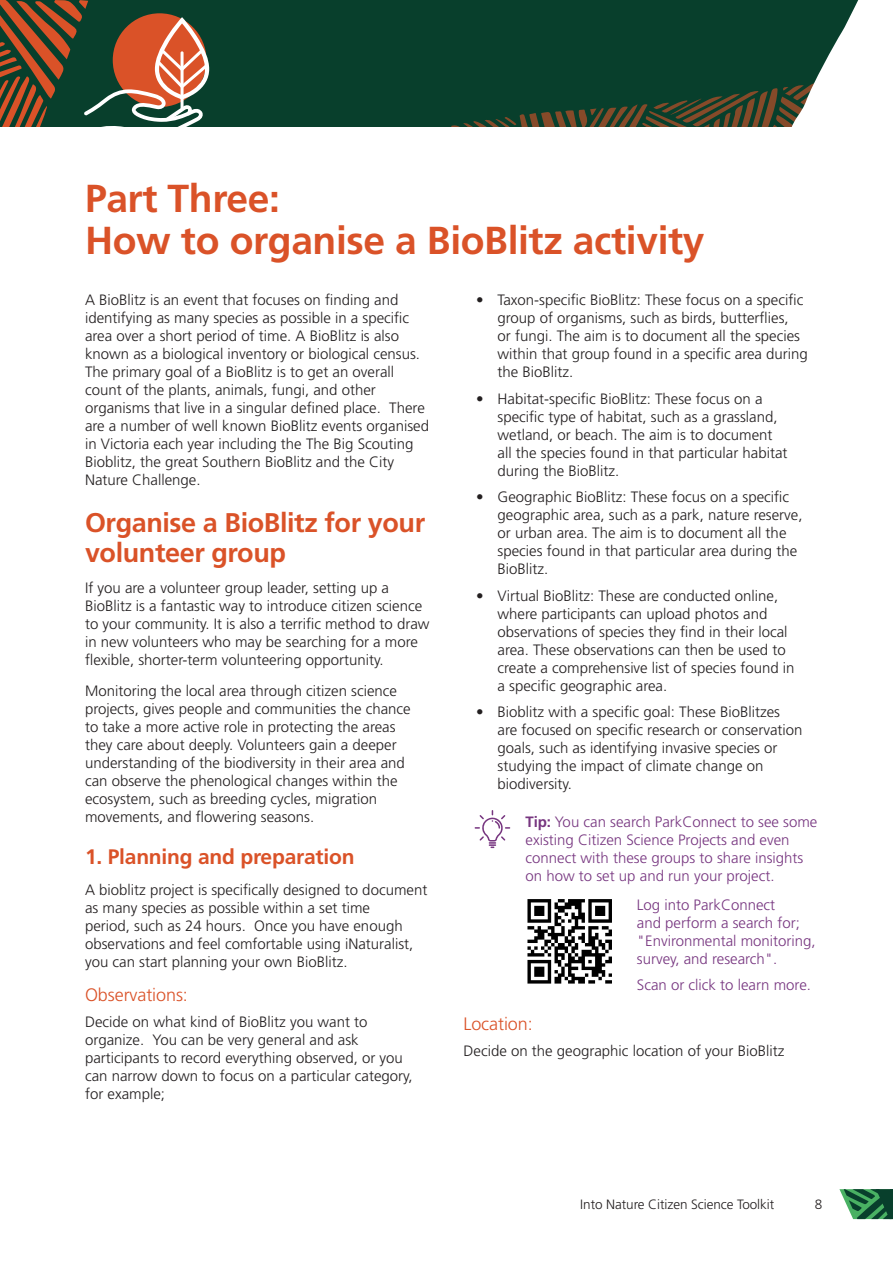
<style>
.page{position:relative;width:893px;height:1263px;background:#fff}
.page>*{position:absolute;margin:0;border:0;box-sizing:border-box;transform-origin:0 0}
.t1{font:700 39px/42px "Frutiger LT Std";letter-spacing:-.01em;color:#da5228}
.t2{font:700 27px/30px "Frutiger LT Std";letter-spacing:-.015em;color:#da5228}
.t3{font:700 21px "Frutiger LT Std";letter-spacing:-.01em;color:#da5228}
.t4{font:300 18px "Frutiger LT Std";letter-spacing:-.005em;color:#da5228}
.Body_copy{font:300 15px/18px "Frutiger LT Std";color:#231f20}
.Body_copy-2{font:300 15px/18px "Frutiger LT Std";color:#773680}
.t5{font:300 13.5px "Frutiger LT Std";letter-spacing:-.005em;color:#231f20}
.s1{font-weight:700}
</style>
<div class="page">
<div style="left:0;top:0;width:893px;height:176px;background:#083f2c"></div>
<svg style="left:402px;top:0;width:491px;height:128px"></svg>
<div style="left:0;top:128px;width:893px;height:1046px;background:#fff"></div>
<svg style="left:839px;top:1189px;width:54px;height:30px;background:#40805b"></svg>
<svg style="left:475px;top:810px;width:35px;height:38px"></svg>
<svg style="left:527px;top:899px;width:85px;height:84px"></svg>
<svg style="left:0;top:0;width:209px;height:128px"></svg>
<h1 class="t1" style="left:85px;top:178px;width:621px">Part Three:<br>How to organise a BioBlitz activity</h1>
<p class="Body_copy" style="left:85px;top:291px;width:345px">A BioBlitz is an event that focuses on finding and identifying as many species as possible in a specific area over a short period of time. A BioBlitz is also known as a biological inventory or biological census.<br>The primary goal of a BioBlitz is to get an overall count of the plants, animals, fungi, and other organisms that live in a singular defined place. There are a number of well known BioBlitz events organised in Victoria each year including the The Big Scouting Bioblitz, the great Southern BioBlitz and the City Nature Challenge.</p>
<h3 class="t2" style="left:85px;top:508px;width:342px">Organise a BioBlitz for your volunteer group</h3>
<p class="Body_copy" style="left:85px;top:579px;width:346px">If you are a volunteer group leader, setting up a BioBlitz is a fantastic way to introduce citizen science to your community. It is also a terrific method to draw in new volunteers who may be searching for a more flexible, shorter-term volunteering opportunity.</p>
<p class="Body_copy" style="left:85px;top:682px;width:327px">Monitoring the local area through citizen science projects, gives people and communities the chance to take a more active role in protecting the areas they care about deeply. Volunteers gain a deeper understanding of the biodiversity in their area and can observe the phenological changes within the ecosystem, such as breeding cycles, migration movements, and flowering seasons.</p>
<h3 class="t3" style="left:85px;top:845px;width:271px">1. Planning and preparation</h3>
<p class="Body_copy" style="left:85px;top:881px;width:344px">A bioblitz project is specifically designed to document as many species as possible within a set time<br>period, such as 24 hours. Once you have enough observations and feel comfortable using iNaturalist, you can start planning your own BioBlitz.</p>
<h3 class="t4" style="left:85px;top:984px;width:104px">Observations:</h3>
<p class="Body_copy" style="left:85px;top:1013px;width:329px">Decide on what kind of BioBlitz you want to organize. You can be very general and ask participants to record everything observed, or you can narrow down to focus on a particular category, for example;</p>
<p class="Body_copy" style="left:497px;top:291px;width:312px;text-indent:-21px">• Taxon-specific BioBlitz: These focus on a specific group of organisms, such as birds, butterflies,<br>or fungi. The aim is to document all the species within that group found in a specific area during the BioBlitz.</p>
<p class="Body_copy" style="left:497px;top:390px;width:292px;text-indent:-21px">• Habitat-specific BioBlitz: These focus on a specific type of habitat, such as a grassland, wetland, or beach. The aim is to document all the species found in that particular habitat during the BioBlitz.</p>
<p class="Body_copy" style="left:497px;top:488px;width:307px;text-indent:-21px">• Geographic BioBlitz: These focus on a specific geographic area, such as a park, nature reserve, or urban area. The aim is to document all the species found in that particular area during the BioBlitz.</p>
<p class="Body_copy" style="left:497px;top:587px;width:298px;text-indent:-21px">• Virtual BioBlitz: These are conducted online, where participants can upload photos and observations of species they find in their local area. These observations can then be used to create a comprehensive list of species found in a specific geographic area.</p>
<p class="Body_copy" style="left:497px;top:703px;width:307px;text-indent:-21px">• Bioblitz with a specific goal: These BioBlitzes are focused on specific research or conservation goals, such as identifying invasive species or studying the impact of climate change on biodiversity.</p>
<p class="Body_copy-2" style="left:526px;top:813px;width:293px"><span class="s1">Tip:</span> You can search ParkConnect to see some existing Citizen Science Projects and even connect with these groups to share insights on how to set up and run your project.</p>
<p class="Body_copy-2" style="left:637px;top:896px;width:180px">Log into ParkConnect<br>and perform a search for; "Environmental monitoring, survey, and research".</p>
<p class="Body_copy-2" style="left:637px;top:976px;width:176px">Scan or click to learn more.</p>
<h3 class="t4" style="left:463px;top:1013px;width:71px">Location:</h3>
<p class="Body_copy" style="left:463px;top:1042px;width:322px">Decide on the geographic location of your BioBlitz</p>
<p class="t5" style="left:580px;top:1197px;width:195px">Into Nature Citizen Science Toolkit</p>
<p class="t5" style="left:815px;top:1197px;width:9px">8</p>
</div>
